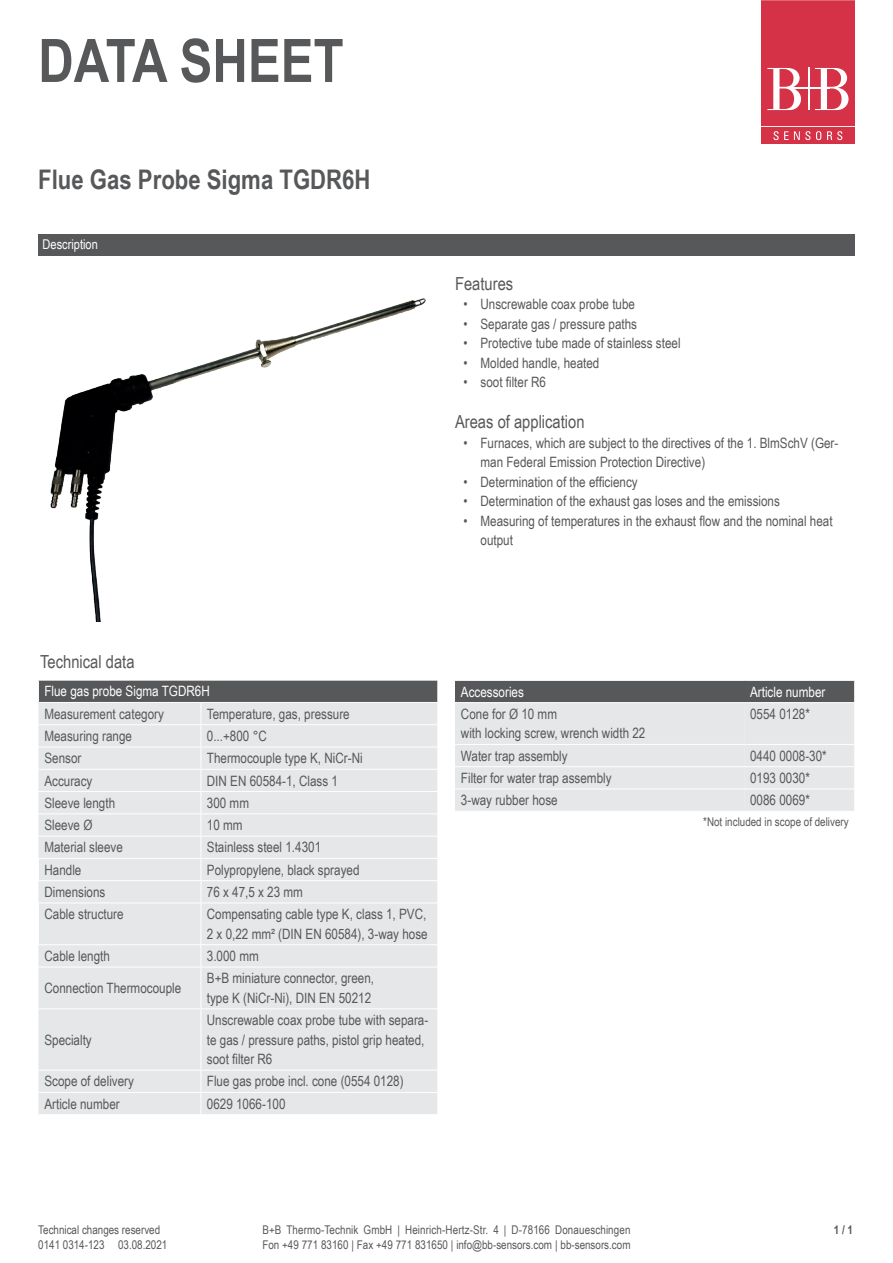
<style>
.page{position:relative;width:893px;height:1263px;background:#fff}
.page>*{position:absolute;margin:0;border:0;box-sizing:border-box;transform-origin:0 0}
.t1{font:700 60px "Arial Narrow";color:#57585a}
.t2{font:700 27px "Arial Narrow";color:#57585a}
.t3{font:18px "Arial Narrow";color:#57585a}
.t4{font:14.25px/19.5px "Arial Narrow";color:#57585a}
.t5{font:14.25px "Arial Narrow";color:#fff}
.t6{font:13.5px "Arial Narrow";color:#fff}
.t7{font:12px/15px "Arial Narrow";color:#57585a}
.t8{font:700 12px "Arial Narrow";color:#57585a}
</style>
<div class="page">
<div style="left:38px;top:234px;width:817px;height:21px;background:#57585a"></div>
<svg style="left:455px;top:681px;width:400px;height:130px;background:#cecfd1"></svg>
<hr style="left:455px;top:702px;width:289px;height:1px;background:#fff">
<hr style="left:455px;top:744px;width:289px;height:1px;background:#fff">
<hr style="left:455px;top:766px;width:289px;height:1px;background:#fff">
<hr style="left:455px;top:789px;width:289px;height:1px;background:#fff">
<hr style="left:744px;top:702px;width:110px;height:1px;background:#fff">
<hr style="left:744px;top:744px;width:110px;height:1px;background:#fff">
<hr style="left:744px;top:766px;width:110px;height:1px;background:#fff">
<hr style="left:744px;top:789px;width:110px;height:1px;background:#fff">
<div style="left:38px;top:680px;width:400px;height:22px;background:#57585a"></div>
<div style="left:38px;top:703px;width:163px;height:110px;background:#e6e7e9"></div>
<div style="left:38px;top:814px;width:399px;height:300px;background:#e6e7e9"></div>
<hr style="left:38px;top:680px;width:163px;height:1px;background:#fff">
<svg style="left:38px;top:680px;width:1px;height:22px"></svg>
<hr style="left:38px;top:724px;width:163px;height:1px;background:#fff">
<hr style="left:38px;top:747px;width:163px;height:1px;background:#fff">
<hr style="left:38px;top:769px;width:163px;height:1px;background:#fff">
<hr style="left:38px;top:791px;width:163px;height:1px;background:#fff">
<hr style="left:38px;top:836px;width:163px;height:1px;background:#fff">
<hr style="left:38px;top:858px;width:163px;height:1px;background:#fff">
<hr style="left:38px;top:880px;width:163px;height:1px;background:#fff">
<hr style="left:38px;top:903px;width:163px;height:1px;background:#fff">
<hr style="left:201px;top:903px;width:237px;height:1px;background:#fff">
<hr style="left:201px;top:903px;width:1px;height:41px;background:#fff">
<hr style="left:38px;top:944px;width:163px;height:1px;background:#fff">
<hr style="left:201px;top:944px;width:237px;height:1px;background:#fff">
<svg style="left:201px;top:945px;width:1px;height:22px"></svg>
<hr style="left:38px;top:967px;width:163px;height:1px;background:#fff">
<hr style="left:201px;top:967px;width:237px;height:1px;background:#fff">
<hr style="left:201px;top:967px;width:1px;height:41px;background:#fff">
<hr style="left:38px;top:1008px;width:163px;height:1px;background:#fff">
<hr style="left:201px;top:1008px;width:237px;height:1px;background:#fff">
<hr style="left:201px;top:1009px;width:1px;height:61px;background:#fff">
<hr style="left:38px;top:1070px;width:163px;height:1px;background:#fff">
<hr style="left:201px;top:1070px;width:237px;height:1px;background:#fff">
<hr style="left:38px;top:1092px;width:163px;height:1px;background:#fff">
<hr style="left:201px;top:1092px;width:237px;height:1px;background:#fff">
<svg style="left:201px;top:1071px;width:1px;height:43px"></svg>
<svg style="left:38px;top:859px;width:1px;height:21px"></svg>
<svg style="left:201px;top:680px;width:237px;height:223px"></svg>
<hr style="left:38px;top:903px;width:1px;height:41px;background:#fff">
<img style="left:50px;top:298px;width:376px;height:323px">
<div style="left:761px;top:127px;width:94px;height:17px;background:#d63247"></div>
<svg style="left:761px;top:1px;width:94px;height:139px"></svg>
<h1 class="t1" style="left:38px;top:15px;width:307px">DATA SHEET</h1>
<h2 class="t2" style="left:38px;top:159px;width:334px">Flue Gas Probe Sigma TGDR6H</h2>
<p class="t6" style="left:43px;top:235px;width:57px">Description</p>
<p class="t3" style="left:455px;top:270px;width:60px">Features</p>
<p class="t4" style="left:463px;top:294px;width:173px">• Unscrewable coax probe tube</p>
<p class="t4" style="left:463px;top:313px;width:175px">• Separate gas / pressure paths</p>
<p class="t4" style="left:463px;top:333px;width:219px">• Protective tube made of stainless steel</p>
<p class="t4" style="left:463px;top:352px;width:137px">• Molded handle, heated</p>
<p class="t4" style="left:463px;top:372px;width:84px">• soot filter R6</p>
<p class="t3" style="left:455px;top:409px;width:131px">Areas of application</p>
<p class="t4" style="left:480px;top:432px;width:359px;text-indent:-17px">• Furnaces, which are subject to the directives of the 1. BlmSchV (Ger&shy;man Federal Emission Protection Directive)</p>
<p class="t4" style="left:463px;top:471px;width:176px">• Determination of the efficiency</p>
<p class="t4" style="left:463px;top:491px;width:318px">• Determination of the exhaust gas loses and the emissions</p>
<p class="t4" style="left:480px;top:510px;width:354px;text-indent:-17px">• Measuring of temperatures in the exhaust flow and the nominal heat output</p>
<p class="t3" style="left:40px;top:648px;width:96px">Technical data</p>
<p class="t5" style="left:44px;top:681px;width:167px">Flue gas probe Sigma TGDR6H</p>
<p class="t4" style="left:44px;top:703px;width:121px">Measurement category</p>
<p class="t4" style="left:207px;top:703px;width:144px">Temperature, gas, pressure</p>
<p class="t4" style="left:44px;top:726px;width:89px">Measuring range</p>
<p class="t4" style="left:207px;top:726px;width:61px">0...+800 °C</p>
<p class="t4" style="left:44px;top:748px;width:39px">Sensor</p>
<p class="t4" style="left:207px;top:748px;width:157px">Thermocouple type K, NiCr-Ni</p>
<p class="t4" style="left:44px;top:770px;width:50px">Accuracy</p>
<p class="t4" style="left:207px;top:770px;width:133px">DIN EN 60584-1, Class 1</p>
<p class="t4" style="left:44px;top:792px;width:72px">Sleeve length</p>
<p class="t4" style="left:207px;top:792px;width:44px">300 mm</p>
<p class="t4" style="left:44px;top:815px;width:50px">Sleeve Ø</p>
<p class="t4" style="left:207px;top:815px;width:37px">10 mm</p>
<p class="t4" style="left:44px;top:837px;width:80px">Material sleeve</p>
<p class="t4" style="left:207px;top:837px;width:116px">Stainless steel 1.4301</p>
<p class="t4" style="left:44px;top:859px;width:39px">Handle</p>
<p class="t4" style="left:207px;top:859px;width:154px">Polypropylene, black sprayed</p>
<p class="t4" style="left:44px;top:882px;width:63px">Dimensions</p>
<p class="t4" style="left:207px;top:882px;width:98px">76 x 47,5 x 23 mm</p>
<p class="t4" style="left:44px;top:904px;width:81px">Cable structure</p>
<p class="t4" style="left:207px;top:904px;width:222px">Compensating cable type K, class 1, PVC,<br>2 x 0,22 mm² (DIN EN 60584), 3-way hose</p>
<p class="t4" style="left:44px;top:946px;width:67px">Cable length</p>
<p class="t4" style="left:207px;top:946px;width:53px">3.000 mm</p>
<p class="t4" style="left:44px;top:978px;width:138px">Connection Thermocouple</p>
<p class="t4" style="left:207px;top:968px;width:169px">B+B miniature connector, green, type K (NiCr-Ni), DIN EN 50212</p>
<p class="t4" style="left:44px;top:1029px;width:49px">Specialty</p>
<p class="t4" style="left:207px;top:1010px;width:223px">Unscrewable coax probe tube with separa&shy;te gas / pressure paths, pistol grip heated, soot filter R6</p>
<p class="t4" style="left:44px;top:1071px;width:91px">Scope of delivery</p>
<p class="t4" style="left:207px;top:1071px;width:198px">Flue gas probe incl. cone (0554 0128)</p>
<p class="t4" style="left:44px;top:1093px;width:77px">Article number</p>
<p class="t4" style="left:207px;top:1093px;width:80px">0629 1066-100</p>
<p class="t5" style="left:461px;top:681px;width:64px">Accessories</p>
<p class="t5" style="left:750px;top:681px;width:77px">Article number</p>
<p class="t4" style="left:461px;top:704px;width:186px">Cone for Ø 10 mm<br>with locking screw, wrench width 22</p>
<p class="t4" style="left:750px;top:704px;width:61px">0554 0128*</p>
<p class="t4" style="left:461px;top:745px;width:108px">Water trap assembly</p>
<p class="t4" style="left:750px;top:745px;width:78px">0440 0008-30*</p>
<p class="t4" style="left:461px;top:768px;width:152px">Filter for water trap assembly</p>
<p class="t4" style="left:750px;top:768px;width:61px">0193 0030*</p>
<p class="t4" style="left:461px;top:790px;width:98px">3-way rubber hose</p>
<p class="t4" style="left:750px;top:790px;width:61px">0086 0069*</p>
<p class="t7" style="left:703px;top:814px;width:147px">*Not included in scope of delivery</p>
<p class="t7" style="left:38px;top:1222px;width:131px">Technical changes reserved<br>0141 0314-123 03.08.2021</p>
<p class="t7" style="left:262px;top:1222px;width:370px">B+B Thermo-Technik GmbH | Heinrich-Hertz-Str. 4 | D-78166 Donaueschingen<br>Fon +49 771 83160 | Fax +49 771 831650 | info@bb-sensors.com | bb-sensors.com</p>
<p class="t8" style="left:834px;top:1220px;width:21px">1 / 1</p>
</div>
